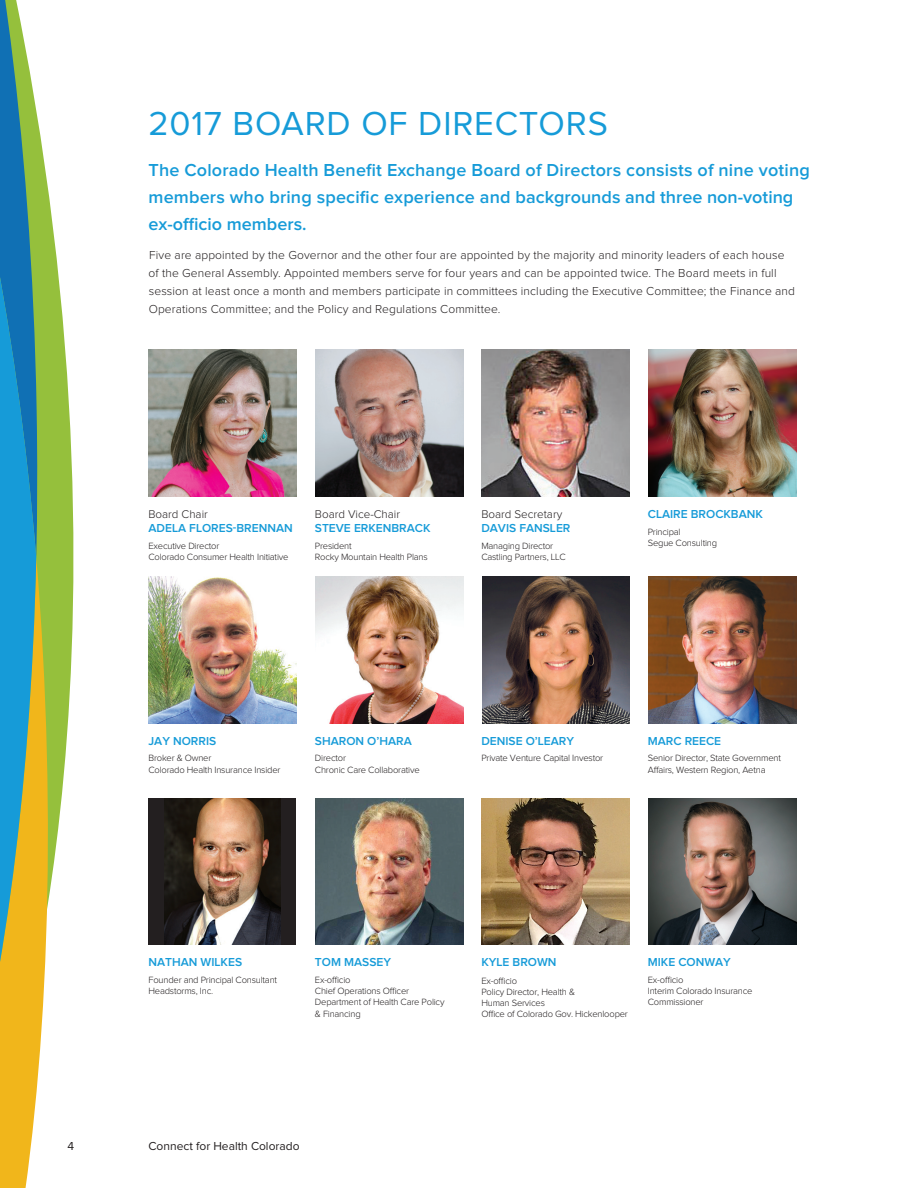
<style>
.page{position:relative;width:918px;height:1188px;background:#fff}
.page>*{position:absolute;margin:0;border:0;box-sizing:border-box;transform-origin:0 0}
.t1{font:34.5px "Proxima Nova";letter-spacing:.025em;color:#169bd8}
.t2{font:600 18px/27px "Proxima Nova";letter-spacing:.01em;color:#169bd8}
.t3{font:300 12px/18px "Proxima Nova";letter-spacing:.01em;color:#231f20}
.t4{font:600 12px "Proxima Nova";color:#169bd8}
.t5{font:12px "Proxima Nova";color:#231f20}
.t6{font:300 11.55px "Proxima Nova";color:#231f20}
.t7{font:300 9.45px/11.2px "Proxima Nova";letter-spacing:-.02em;color:#231f20}
</style>
<div class="page">
<svg style="left:0;top:0;width:74px;height:1188px"></svg>
<img style="left:148px;top:350px;width:148px;height:146px">
<img style="left:315px;top:350px;width:148px;height:146px">
<img style="left:482px;top:350px;width:148px;height:146px">
<img style="left:649px;top:350px;width:147px;height:146px">
<img style="left:148px;top:577px;width:148px;height:146px">
<img style="left:315px;top:577px;width:148px;height:146px">
<img style="left:483px;top:577px;width:147px;height:146px">
<img style="left:649px;top:577px;width:147px;height:146px">
<div style="left:148px;top:798px;width:148px;height:147px;background:#231f20"></div>
<img style="left:164px;top:798px;width:116px;height:147px">
<img style="left:315px;top:798px;width:148px;height:147px">
<img style="left:482px;top:798px;width:148px;height:147px">
<img style="left:649px;top:798px;width:147px;height:147px">
<h1 class="t1" style="left:148px;top:108px;width:461px">2017 BOARD OF DIRECTORS</h1>
<h2 class="t2" style="left:148px;top:157px;width:663px">The Colorado Health Benefit Exchange Board of Directors consists of nine voting members who bring specific experience and backgrounds and three non-voting ex-officio members.</h2>
<p class="t3" style="left:149px;top:247px;width:648px">Five are appointed by the Governor and the other four are appointed by the majority and minority leaders of each house of the General Assembly. Appointed members serve for four years and can be appointed twice. The Board meets in full session at least once a month and members participate in committees including the Executive Committee; the Finance and Operations Committee; and the Policy and Regulations Committee.</p>
<p class="t6" style="left:148px;top:508px;width:61px">Board Chair</p>
<p class="t4" style="left:148px;top:522px;width:146px">ADELA FLORES-BRENNAN</p>
<p class="t7" style="left:148px;top:540px;width:142px">Executive Director<br>Colorado Consumer Health Initiative</p>
<p class="t6" style="left:315px;top:508px;width:87px">Board Vice-Chair</p>
<p class="t4" style="left:315px;top:522px;width:117px">STEVE ERKENBRACK</p>
<p class="t7" style="left:315px;top:540px;width:114px">President<br>Rocky Mountain Health Plans</p>
<p class="t6" style="left:481px;top:508px;width:82px">Board Secretary</p>
<p class="t4" style="left:481px;top:522px;width:91px">DAVIS FANSLER</p>
<p class="t7" style="left:481px;top:540px;width:86px">Managing Director<br>Castling Partners, LLC</p>
<p class="t4" style="left:648px;top:508px;width:117px">CLAIRE BROCKBANK</p>
<p class="t7" style="left:648px;top:526px;width:71px">Principal<br>Segue Consulting</p>
<p class="t4" style="left:148px;top:735px;width:69px">JAY NORRIS</p>
<p class="t7" style="left:148px;top:753px;width:134px">Broker &amp; Owner<br>Colorado Health Insurance Insider</p>
<p class="t4" style="left:315px;top:735px;width:98px">SHARON O’HARA</p>
<p class="t7" style="left:315px;top:753px;width:106px">Director<br>Chronic Care Collaborative</p>
<p class="t4" style="left:481px;top:735px;width:94px">DENISE O’LEARY</p>
<p class="t7" style="left:481px;top:753px;width:123px">Private Venture Capital Investor</p>
<p class="t4" style="left:648px;top:735px;width:75px">MARC REECE</p>
<p class="t7" style="left:648px;top:753px;width:135px">Senior Director, State Government<br>Affairs, Western Region, Aetna</p>
<p class="t4" style="left:148px;top:957px;width:95px">NATHAN WILKES</p>
<p class="t7" style="left:148px;top:974px;width:130px">Founder and Principal Consultant<br>Headstorms, Inc.</p>
<p class="t4" style="left:315px;top:957px;width:78px">TOM MASSEY</p>
<p class="t7" style="left:315px;top:974px;width:131px">Ex-officio<br>Chief Operations Officer<br>Department of Health Care Policy &amp; Financing</p>
<p class="t4" style="left:481px;top:957px;width:77px">KYLE BROWN</p>
<p class="t7" style="left:481px;top:975px;width:148px">Ex-officio<br>Policy Director, Health &amp;<br>Human Services<br>Office of Colorado Gov. Hickenlooper</p>
<p class="t4" style="left:648px;top:957px;width:85px">MIKE CONWAY</p>
<p class="t7" style="left:648px;top:974px;width:106px">Ex-officio<br>Interim Colorado Insurance<br>Commissioner</p>
<p class="t5" style="left:68px;top:1141px;width:8px">4</p>
<p class="t5" style="left:148px;top:1141px;width:153px">Connect for Health Colorado</p>
</div>
